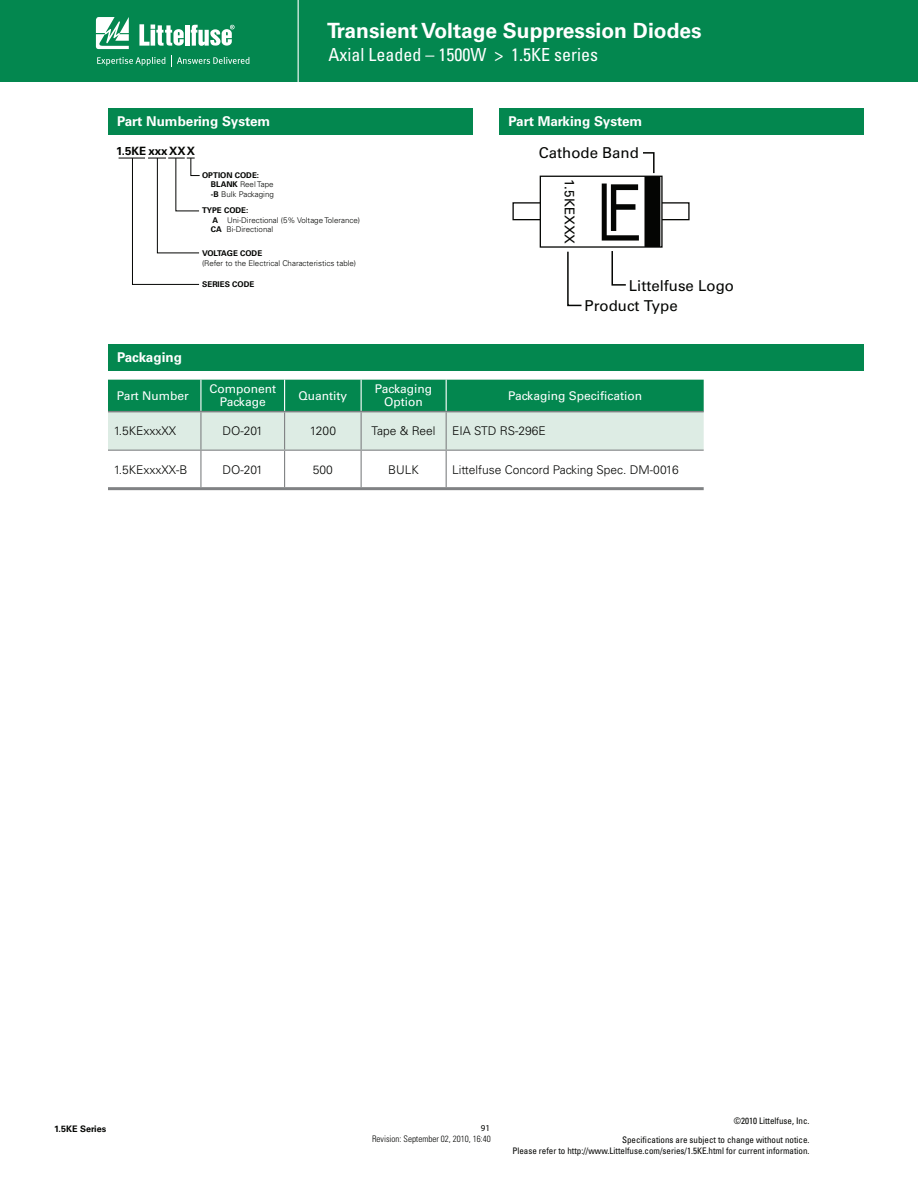
<style>
.page{position:relative;width:918px;height:1188px;background:#fff}
.page>*{position:absolute;margin:0;border:0;box-sizing:border-box;transform-origin:0 0}
.t1{font:64.95px "Helvetica";color:#040503;scale:.84 1}
.t2{font:700 21px "Univers LT Std";color:#fff}
.t3{font:condensed 18px "Univers LT Std";color:#fff}
.t4{font:15px "Univers";color:#040503}
.t5{font:700 13.5px "Univers LT Std";color:#fff}
.t6{font:13.5px "Univers";color:#040503}
.t7{font:300 12px "Univers LT Std";color:#040503}
.t8{font:12px/13.5px "Univers LT Std";color:#fff;text-align:center}
.t9{font:700 11.4px "Univers LT Std";color:#040503}
.t10{font:condensed 9px/19.5px "Univers LT Std";color:#040503;text-align:right}
.t11{font:300 condensed 9px "Univers LT Std";color:#040503}
.t12{font:700 9px "Univers LT Std";color:#040503}
.t13{font:9px "Myriad Pro";color:#040503}
.t14{font:300 7.95px/9.4px "Univers LT Std";color:#040503}
.t15{font:700 7.95px "Univers LT Std";color:#040503}
.s1{font-weight:700}
</style>
<div class="page">
<div style="left:0;top:0;width:918px;height:82px;background:#03874f"></div>
<hr style="left:298px;top:0;width:1px;height:82px;background:#fff">
<svg style="left:96px;top:17px;width:33px;height:32px"></svg>
<hr style="left:185px;top:25px;width:4px;height:21px;background:#fff">
<svg style="left:191px;top:25px;width:44px;height:21px"></svg>
<svg style="left:139px;top:24px;width:45px;height:22px"></svg>
<svg style="left:97px;top:57px;width:68px;height:9px"></svg>
<svg style="left:171px;top:55px;width:79px;height:11px"></svg>
<div style="left:108px;top:108px;width:364px;height:27px;background:#03874f"></div>
<div style="left:108px;top:344px;width:756px;height:27px;background:#03874f"></div>
<svg style="left:108px;top:380px;width:596px;height:70px;background:#7abda0"></svg>
<hr style="left:200px;top:380px;width:1px;height:31px;background:#fff">
<hr style="left:284px;top:380px;width:1px;height:31px;background:#fff">
<hr style="left:361px;top:380px;width:1px;height:31px;background:#fff">
<hr style="left:446px;top:380px;width:1px;height:31px;background:#fff">
<hr style="left:108px;top:411px;width:596px;height:1px;background:#808284">
<hr style="left:200px;top:412px;width:1px;height:38px;background:#808284">
<hr style="left:284px;top:412px;width:1px;height:38px;background:#808284">
<hr style="left:361px;top:412px;width:1px;height:38px;background:#808284">
<hr style="left:446px;top:412px;width:1px;height:38px;background:#808284">
<hr style="left:108px;top:450px;width:177px;height:1px;background:#808284">
<hr style="left:200px;top:451px;width:1px;height:36px;background:#808284">
<hr style="left:285px;top:450px;width:76px;height:1px;background:#808284">
<hr style="left:284px;top:451px;width:1px;height:36px;background:#808284">
<hr style="left:361px;top:450px;width:85px;height:1px;background:#808284">
<hr style="left:361px;top:451px;width:1px;height:36px;background:#808284">
<hr style="left:446px;top:450px;width:258px;height:1px;background:#808284">
<hr style="left:446px;top:451px;width:1px;height:36px;background:#808284">
<hr style="left:108px;top:487px;width:596px;height:3px;background:#808284">
<svg style="left:119px;top:157px;width:81px;height:128px"></svg>
<div style="left:500px;top:108px;width:364px;height:27px;background:#03874f"></div>
<div style="left:512px;top:202px;width:178px;height:18px;border:1px solid #040503"></div>
<div style="left:540px;top:176px;width:122px;height:71px;background:#fff"></div>
<div style="left:540px;top:176px;width:123px;height:72px;border:1px solid #040503"></div>
<div style="left:645px;top:177px;width:15px;height:69px;background:#040503"></div>
<div style="left:644px;top:176px;width:16px;height:71px;border:1px solid #040503"></div>
<svg style="left:602px;top:184px;width:37px;height:57px"></svg>
<svg style="left:567px;top:251px;width:15px;height:56px"></svg>
<svg style="left:611px;top:251px;width:15px;height:35px"></svg>
<svg style="left:643px;top:152px;width:12px;height:22px"></svg>
<h2 class="t2" style="left:327px;top:22px;width:376px">Transient Voltage Suppression Diodes</h2>
<h3 class="t5" style="left:117px;top:116px;width:155px">Part Numbering System</h3>
<p class="t9" style="left:116px;top:146px;width:81px">1.5KE xxxXXX</p>
<h3 class="t3" style="left:328px;top:48px;width:271px">Axial Leaded – 1500W &gt; 1.5KE series</h3>
<h3 class="t5" style="left:508px;top:116px;width:135px">Part Marking System</h3>
<h3 class="t4" style="left:539px;top:147px;width:102px">Cathode Band</h3>
<p class="t14" style="left:211px;top:171px;width:64px;text-indent:-9px"><span class="s1">OPTION CODE:<br>BLANK</span> Reel Tape <span class="s1">-B</span> Bulk Packaging</p>
<p class="t14" style="left:211px;top:206px;width:151px;text-indent:-9px"><span class="s1">TYPE CODE:<br>A</span> Uni-Directional (5% Voltage Tolerance)<br><span class="s1">CA</span> Bi-Directional</p>
<p class="t15" style="left:202px;top:250px;width:62px">VOLTAGE CODE</p>
<p class="t14" style="left:202px;top:259px;width:156px">(Refer to the Electrical Characteristics table)</p>
<p class="t15" style="left:202px;top:281px;width:54px">SERIES CODE</p>
<h3 class="t6" style="left:575px;top:179px;width:67px;rotate:90deg">1.5KEXXX</h3>
<h1 class="t1" style="left:606px;top:184px;width:41px">F</h1>
<h3 class="t4" style="left:629px;top:280px;width:107px">Littelfuse Logo</h3>
<h3 class="t4" style="left:585px;top:300px;width:95px">Product Type</h3>
<h3 class="t5" style="left:117px;top:352px;width:67px">Packaging</h3>
<h3 class="t8" style="left:117px;top:389px;width:74px">Part Number</h3>
<h3 class="t8" style="left:209px;top:383px;width:68px">Component<br>Package</h3>
<h3 class="t8" style="left:299px;top:389px;width:50px">Quantity</h3>
<h3 class="t8" style="left:375px;top:383px;width:59px">Packaging<br>Option</h3>
<h3 class="t8" style="left:508px;top:389px;width:135px">Packaging Specification</h3>
<h3 class="t7" style="left:114px;top:426px;width:64px">1.5KExxxXX</h3>
<h3 class="t7" style="left:223px;top:426px;width:42px">DO-201</h3>
<h3 class="t7" style="left:310px;top:426px;width:28px">1200</h3>
<h3 class="t7" style="left:372px;top:426px;width:65px">Tape &amp; Reel</h3>
<h3 class="t7" style="left:452px;top:426px;width:95px">EIA STD RS-296E</h3>
<h3 class="t7" style="left:114px;top:465px;width:75px">1.5KExxxXX-B</h3>
<h3 class="t7" style="left:223px;top:465px;width:42px">DO-201</h3>
<h3 class="t7" style="left:313px;top:465px;width:22px">500</h3>
<h3 class="t7" style="left:388px;top:465px;width:32px">BULK</h3>
<h3 class="t7" style="left:452px;top:465px;width:228px">Littelfuse Concord Packing Spec. DM-0016</h3>
<p class="t12" style="left:54px;top:1125px;width:54px">1.5KE Series</p>
<p class="t13" style="left:481px;top:1122px;width:11px">91</p>
<p class="t11" style="left:372px;top:1134px;width:120px">Revision: September 02, 2010, 16:40</p>
<p class="t10" style="left:622px;top:1111px;width:189px">©2010 Littelfuse, Inc.<br>Specifications are subject to change without notice.</p>
<p class="t10" style="left:512px;top:1141px;width:299px">Please refer to http://www.Littelfuse.com/series/1.5KE.html for current information.</p>
</div>
